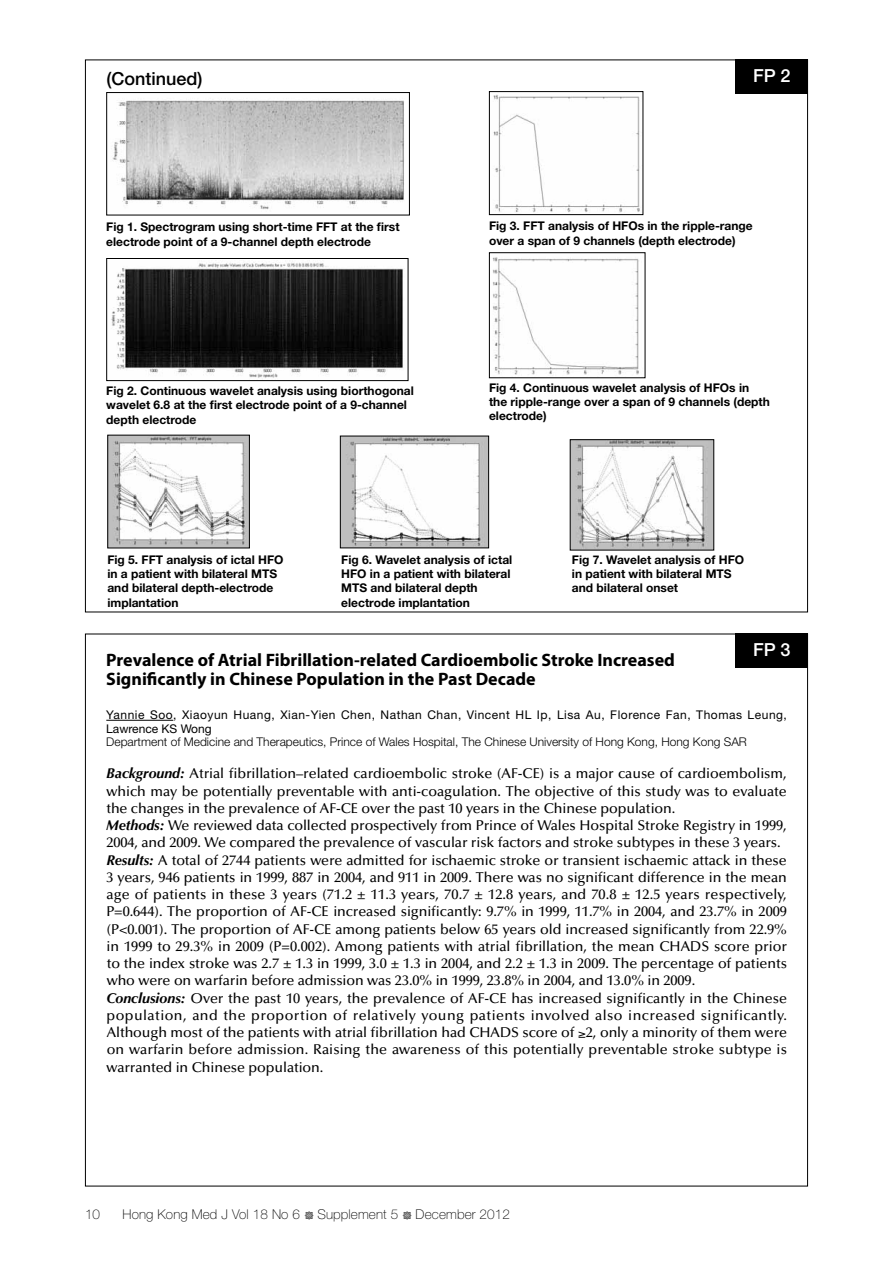
<style>
.page{position:relative;width:893px;height:1263px;background:#fff}
.page>*{position:absolute;margin:0;border:0;box-sizing:border-box;transform-origin:0 0}
.t1{font:700 18px/19.5px "Myriad Pro";color:#000}
.t2{font:500 18px "Helvetica Neue";color:#000}
.t3{font:500 18px "Helvetica Neue";color:#fff}
.t4{font:500 14.25px/17.2px "Optima";letter-spacing:-.005em;color:#000}
.t5{font:100 13.5px "Helvetica Neue";letter-spacing:.01em;color:#000}
.t6{font:700 12px/14.2px "Helvetica Neue";color:#000}
.t7{font:12px/13.5px "Helvetica Neue";letter-spacing:.045em;color:#000}
.t8{font:300 12px "Helvetica Neue";color:#000}
.s1{font-weight:700;font-style:italic}
.s2{font-family:"Type Embellishments One Let Plain";font-weight:400}
</style>
<div class="page">
<hr style="left:106px;top:720px;width:67px;height:1px;background:#000">
<div style="left:736px;top:634px;width:72px;height:34px;background:#000"></div>
<img style="left:112px;top:100px;width:292px;height:110px">
<div style="left:106px;top:92px;width:304px;height:123px;border:1px solid #000"></div>
<img style="left:111px;top:261px;width:292px;height:117px">
<div style="left:106px;top:258px;width:302px;height:123px;border:1px solid #000"></div>
<img style="left:493px;top:94px;width:147px;height:119px">
<div style="left:489px;top:91px;width:154px;height:124px;border:1px solid #000"></div>
<img style="left:492px;top:257px;width:147px;height:118px">
<div style="left:489px;top:252px;width:156px;height:126px;border:1px solid #000"></div>
<img style="left:109px;top:437px;width:139px;height:109px">
<div style="left:107px;top:435px;width:143px;height:113px;border:1px solid #000"></div>
<img style="left:342px;top:438px;width:145px;height:108px">
<div style="left:340px;top:436px;width:149px;height:112px;border:1px solid #000"></div>
<img style="left:572px;top:441px;width:140px;height:107px">
<div style="left:570px;top:439px;width:144px;height:111px;border:1px solid #000"></div>
<div style="left:736px;top:60px;width:72px;height:34px;background:#000"></div>
<p class="t2" style="left:107px;top:67px;width:98px">(Continued)</p>
<p class="t3" style="left:753px;top:65px;width:39px">FP 2</p>
<p class="t6" style="left:106px;top:220px;width:295px">Fig 1. Spectrogram using short-time FFT at the first electrode point of a 9-channel depth electrode</p>
<p class="t6" style="left:489px;top:219px;width:265px">Fig 3. FFT analysis of HFOs in the ripple-range over a span of 9 channels (depth electrode)</p>
<p class="t6" style="left:106px;top:383px;width:309px">Fig 2. Continuous wavelet analysis using biorthogonal wavelet 6.8 at the first electrode point of a 9-channel depth electrode</p>
<p class="t6" style="left:489px;top:380px;width:282px">Fig 4. Continuous wavelet analysis of HFOs in the ripple-range over a span of 9 channels (depth electrode)</p>
<p class="t6" style="left:107px;top:552px;width:178px">Fig 5. FFT analysis of ictal HFO in a patient with bilateral MTS and bilateral depth-electrode implantation</p>
<p class="t6" style="left:572px;top:552px;width:174px">Fig 7. Wavelet analysis of HFO in patient with bilateral MTS and bilateral onset</p>
<p class="t6" style="left:341px;top:552px;width:173px">Fig 6. Wavelet analysis of ictal<br>HFO in a patient with bilateral<br>MTS and bilateral depth electrode implantation</p>
<p class="t3" style="left:753px;top:639px;width:39px">FP 3</p>
<p class="t1" style="left:106px;top:649px;width:570px">Prevalence of Atrial Fibrillation-related Cardioembolic Stroke Increased<br>Significantly in Chinese Population in the Past Decade</p>
<p class="t7" style="left:106px;top:708px;width:682px">Yannie Soo, Xiaoyun Huang, Xian-Yien Chen, Nathan Chan, Vincent HL Ip, Lisa Au, Florence Fan, Thomas Leung,<br>Lawrence KS Wong</p>
<p class="t8" style="left:106px;top:734px;width:642px">Department of Medicine and Therapeutics, Prince of Wales Hospital, The Chinese University of Hong Kong, Hong Kong SAR</p>
<p class="t4" style="left:106px;top:765px;width:682px"><span class="s1">Background:</span> Atrial fibrillation–related cardioembolic stroke (AF-CE) is a major cause of cardioembolism, which may be potentially preventable with anti-coagulation. The objective of this study was to evaluate the changes in the prevalence of AF-CE over the past 10 years in the Chinese population.<br><span class="s1">Methods:</span> We reviewed data collected prospectively from Prince of Wales Hospital Stroke Registry in 1999, 2004, and 2009. We compared the prevalence of vascular risk factors and stroke subtypes in these 3 years.<br><span class="s1">Results:</span> A total of 2744 patients were admitted for ischaemic stroke or transient ischaemic attack in these 3 years, 946 patients in 1999, 887 in 2004, and 911 in 2009. There was no significant difference in the mean age of patients in these 3 years (71.2 ± 11.3 years, 70.7 ± 12.8 years, and 70.8 ± 12.5 years respectively, P=0.644). The proportion of AF-CE increased significantly: 9.7% in 1999, 11.7% in 2004, and 23.7% in 2009 (P&lt;0.001). The proportion of AF-CE among patients below 65 years old increased significantly from 22.9% in 1999 to 29.3% in 2009 (P=0.002). Among patients with atrial fibrillation, the mean CHADS score prior to the index stroke was 2.7 ± 1.3 in 1999, 3.0 ± 1.3 in 2004, and 2.2 ± 1.3 in 2009. The percentage of patients who were on warfarin before admission was 23.0% in 1999, 23.8% in 2004, and 13.0% in 2009.<br><span class="s1">Conclusions:</span> Over the past 10 years, the prevalence of AF-CE has increased significantly in the Chinese population, and the proportion of relatively young patients involved also increased significantly.<br>Although most of the patients with atrial fibrillation had CHADS score of ≥2, only a minority of them were on warfarin before admission. Raising the awareness of this potentially preventable stroke subtype is warranted in Chinese population.</p>
<p class="t5" style="left:85px;top:1207px;width:17px">10</p>
<p class="t5" style="left:123px;top:1207px;width:389px">Hong Kong Med J Vol 18 No 6 <span class="s2">#</span> Supplement 5 <span class="s2">#</span> December 2012</p>
</div>
